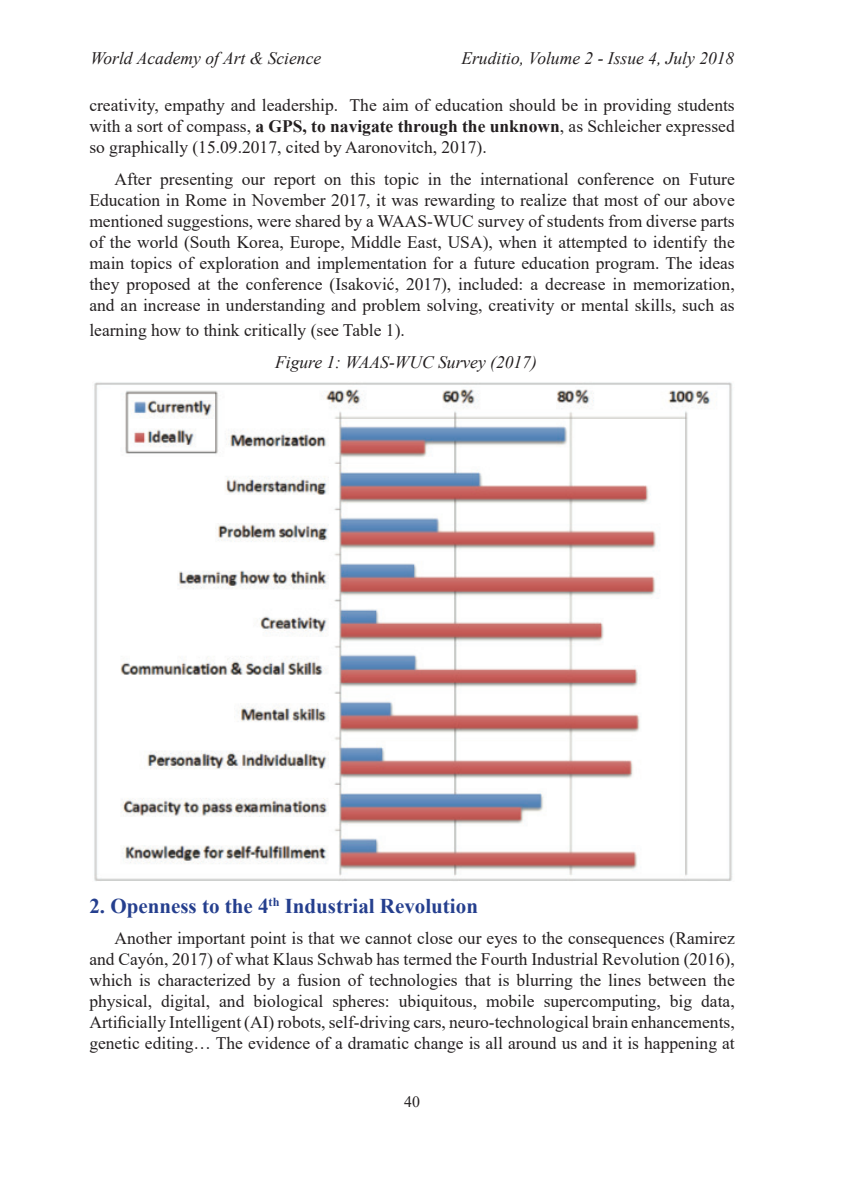
<style>
.page{position:relative;width:844px;height:1191px;background:#fff}
.page>*{position:absolute;margin:0;border:0;box-sizing:border-box;transform-origin:0 0}
.t1{font:700 21px "Times New Roman";color:#253f8e}
.t2{font:17.5px/21px "Times New Roman";color:#231f20;text-align:justify}
.t3{font:italic 17.5px "Times New Roman";color:#231f20}
.t4{font:15.75px "Times New Roman";color:#231f20}
.s1{font-weight:700}
</style>
<div class="page">
<img style="left:94px;top:382px;width:639px;height:499px">
<p class="t3" style="left:90px;top:46px;width:232px">World Academy of Art &amp; Science</p>
<p class="t3" style="left:461px;top:46px;width:274px">Eruditio, Volume 2 - Issue 4, July 2018</p>
<p class="t2" style="left:89px;top:94px;width:646px">creativity, empathy and leadership. The aim of education should be in providing students with a sort of compass, <span class="s1">a GPS, to navigate through the unknown</span>, as Schleicher expressed so graphically (15.09.2017, cited by Aaronovitch, 2017).</p>
<p class="t2" style="left:89px;top:168px;width:646px;text-indent:25px">After presenting our report on this topic in the international conference on Future Education in Rome in November 2017, it was rewarding to realize that most of our above mentioned suggestions, were shared by a WAAS-WUC survey of students from diverse parts of the world (South Korea, Europe, Middle East, USA), when it attempted to identify the main topics of exploration and implementation for a future education program. The ideas they proposed at the conference (Isaković, 2017), included: a decrease in memorization, and an increase in understanding and problem solving, creativity or mental skills, such as</p>
<p class="t2" style="left:89px;top:319px;width:317px">learning how to think critically (see Table 1).</p>
<p class="t3" style="left:275px;top:350px;width:263px">Figure 1: WAAS-WUC Survey (2017)</p>
<p class="t1" style="left:89px;top:890px;width:390px">2. Openness to the 4<sup>th</sup> Industrial Revolution</p>
<p class="t2" style="left:89px;top:927px;width:646px;text-indent:25px">Another important point is that we cannot close our eyes to the consequences (Ramirez and Cayón, 2017) of what Klaus Schwab has termed the Fourth Industrial Revolution (2016), which is characterized by a fusion of technologies that is blurring the lines between the physical, digital, and biological spheres: ubiquitous, mobile supercomputing, big data, Artificially Intelligent (AI) robots, self-driving cars, neuro-technological brain enhancements, genetic editing… The evidence of a dramatic change is all around us and it is happening at</p>
<p class="t4" style="left:404px;top:1090px;width:17px">40</p>
</div>
